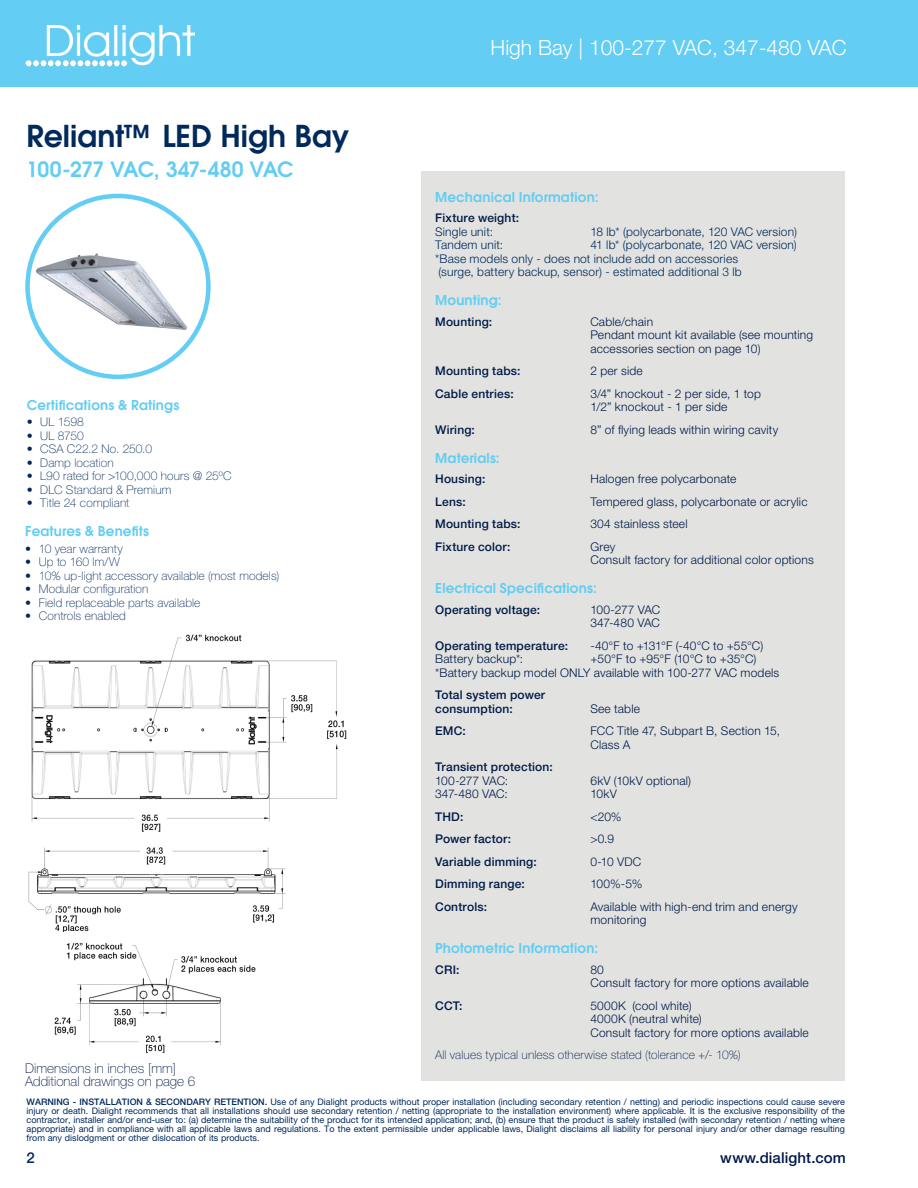
<style>
.page{position:relative;width:918px;height:1188px;background:#fff}
.page>*{position:absolute;margin:0;border:0;box-sizing:border-box;transform-origin:0 0}
.Page_Title{font:600 30px "ITC Avant Garde Std";color:#00295c}
.t1{font:300 21px "Helvetica Neue LT Std";color:#fff}
.Page_Title-2{font:600 21px "ITC Avant Garde Std";letter-spacing:-.035em;color:#63cdf3}
.t2{font:500 15px "Helvetica Neue LT Std";letter-spacing:.005em;color:#001948}
.t3{font:500 15px "Helvetica Neue LT Std";color:#00295c}
.Tech_Specs_Headline{font:600 13.5px "ITC Avant Garde Std";letter-spacing:.015em;color:#63cdf3}
.t4{font:100 13.5px "Helvetica Neue LT Std";color:#001948}
.Headline_2{font:600 13.5px "ITC Avant Garde Std";letter-spacing:.015em;color:#63cdf3}
.Tech_Specs_Copy{font:300 12px/13.5px "Helvetica Neue LT Std";letter-spacing:.015em;color:#001948}
.Tech_Specs_Copy-2{font:500 12px/13.5px "Helvetica Neue LT Std";letter-spacing:.015em;color:#001948}
.t5{font:100 12px "Helvetica Neue LT Std";letter-spacing:.01em;color:#00295c}
.Tech_Specs_Copy-3{font:300 12px/13.5px "Helvetica Neue LT Std";letter-spacing:.015em;color:#00295c}
.Tech_Specs_Copy-4{font:100 12px "Helvetica Neue LT Std";letter-spacing:.015em;color:#001948}
.Tech_Specs_Copy-5{font:300 12px "Helvetica Neue LT Std";letter-spacing:-.01em;color:#001948}
.Tech_Specs_Copy-6{font:300 12px/13.5px "Helvetica Neue LT Std";letter-spacing:-.015em;color:#001948}
.t6{font:9px/9px "Helvetica Neue LT Std";color:#00295c;text-align:justify}
.s1{font-weight:300;color:#00295c}
.s2{font-weight:300}
.s3{font-weight:500}
</style>
<div class="page">
<div style="left:0;top:0;width:918px;height:86px;background:#63cdf3"></div>
<img style="left:25px;top:26px;width:169px;height:41px">
<img style="left:25px;top:215px;width:181px;height:140px">
<div style="left:25px;top:194px;width:186px;height:185px;border:4px solid #63cdf3;border-radius:50%"></div>
<img style="left:31px;top:634px;width:316px;height:198px">
<img style="left:28px;top:847px;width:258px;height:85px">
<img style="left:54px;top:942px;width:202px;height:111px">
<div style="left:422px;top:171px;width:423px;height:909px;background:#e2e3e0"></div>
<p class="Page_Title" style="left:27px;top:117px;width:324px">Reliant™ LED High Bay</p>
<p class="Page_Title-2" style="left:27px;top:156px;width:269px">100-277 VAC, 347-480 VAC</p>
<p class="Headline_2" style="left:27px;top:396px;width:154px">Certifications &amp; Ratings</p>
<p class="t5" style="left:27px;top:415px;width:59px">• UL 1598</p>
<p class="t5" style="left:27px;top:429px;width:59px">• UL 8750</p>
<p class="t5" style="left:27px;top:442px;width:127px">• CSA C22.2 No. 250.0</p>
<p class="t5" style="left:27px;top:456px;width:89px">• Damp location</p>
<p class="t5" style="left:27px;top:469px;width:206px">• L90 rated for &gt;100,000 hours @ 25ºC</p>
<p class="t5" style="left:27px;top:483px;width:146px">• DLC Standard &amp; Premium</p>
<p class="t5" style="left:27px;top:496px;width:104px">• Title 24 compliant</p>
<p class="Headline_2" style="left:25px;top:523px;width:125px">Features &amp; Benefits</p>
<p class="t5" style="left:25px;top:542px;width:99px">• 10 year warranty</p>
<p class="t5" style="left:25px;top:555px;width:96px">• Up to 160 lm/W</p>
<p class="t5" style="left:25px;top:569px;width:256px">• 10% up-light accessory available (most models)</p>
<p class="t5" style="left:25px;top:582px;width:125px">• Modular configuration</p>
<p class="t5" style="left:25px;top:596px;width:177px">• Field replaceable parts available</p>
<p class="t5" style="left:25px;top:609px;width:102px">• Controls enabled</p>
<p class="t1" style="left:491px;top:35px;width:358px">High Bay | 100-277 VAC, 347-480 VAC</p>
<p class="t1" style="left:617px;top:35px;width:229px">High Bay | Corded Model</p>
<p class="Tech_Specs_Headline" style="left:435px;top:188px;width:165px">Mechanical Information:</p>
<p class="Tech_Specs_Copy-2" style="left:435px;top:211px;width:85px">Fixture weight:<br><span class="s1">Single unit:</span></p>
<p class="Tech_Specs_Copy-3" style="left:590px;top:224px;width:208px">18 lb* (polycarbonate, 120 VAC version)</p>
<p class="Tech_Specs_Copy-3" style="left:435px;top:238px;width:363px;text-indent:155px">41 lb* (polycarbonate, 120 VAC version) *Base models only - does not include add on accessories<br>(surge, battery backup, sensor) - estimated additional 3 lb</p>
<p class="Tech_Specs_Headline" style="left:435px;top:292px;width:68px">Mounting:</p>
<p class="Tech_Specs_Copy-2" style="left:435px;top:315px;width:59px">Mounting:</p>
<p class="Tech_Specs_Copy" style="left:590px;top:314px;width:224px">Cable/chain<br>Pendant mount kit available (see mounting accessories section on page 10)</p>
<p class="Tech_Specs_Copy-2" style="left:435px;top:364px;width:87px">Mounting tabs:</p>
<p class="Tech_Specs_Copy" style="left:590px;top:364px;width:54px">2 per side</p>
<p class="Tech_Specs_Copy-2" style="left:435px;top:387px;width:80px">Cable entries:</p>
<p class="Tech_Specs_Copy" style="left:590px;top:386px;width:172px">3/4” knockout - 2 per side, 1 top<br>1/2” knockout - 1 per side</p>
<p class="Tech_Specs_Copy-2" style="left:435px;top:423px;width:41px">Wiring:</p>
<p class="Tech_Specs_Copy" style="left:590px;top:422px;width:190px">8” of flying leads within wiring cavity</p>
<p class="Tech_Specs_Headline" style="left:435px;top:449px;width:66px">Materials:</p>
<p class="Tech_Specs_Copy-2" style="left:435px;top:472px;width:52px">Housing:</p>
<p class="Tech_Specs_Copy" style="left:590px;top:472px;width:147px">Halogen free polycarbonate</p>
<p class="Tech_Specs_Copy-2" style="left:435px;top:495px;width:32px">Lens:</p>
<p class="Tech_Specs_Copy" style="left:590px;top:494px;width:219px">Tempered glass, polycarbonate or acrylic</p>
<p class="Tech_Specs_Copy-2" style="left:435px;top:517px;width:87px">Mounting tabs:</p>
<p class="Tech_Specs_Copy" style="left:590px;top:517px;width:99px">304 stainless steel</p>
<p class="Tech_Specs_Copy-2" style="left:435px;top:540px;width:77px">Fixture color:</p>
<p class="Tech_Specs_Copy" style="left:590px;top:539px;width:225px">Grey<br>Consult factory for additional color options</p>
<p class="Tech_Specs_Headline" style="left:435px;top:580px;width:163px">Electrical Specifications:</p>
<p class="Tech_Specs_Copy-2" style="left:435px;top:603px;width:106px">Operating voltage:</p>
<p class="Tech_Specs_Copy-6" style="left:590px;top:602px;width:71px">100-277 VAC<br>347-480 VAC</p>
<p class="Tech_Specs_Copy-2" style="left:435px;top:639px;width:135px">Operating temperature:</p>
<p class="Tech_Specs_Copy-5" style="left:590px;top:638px;width:174px">-40°F to +131°F (-40°C to +55°C)</p>
<p class="Tech_Specs_Copy" style="left:435px;top:652px;width:90px">Battery backup*:</p>
<p class="Tech_Specs_Copy-3" style="left:435px;top:238px;width:70px">Tandem unit:</p>
<p class="Tech_Specs_Copy" style="left:435px;top:652px;width:346px;text-indent:155px">+50°F to +95°F (10°C to +35°C) *Battery backup model ONLY available with 100-277 VAC models</p>
<p class="Tech_Specs_Copy-2" style="left:435px;top:688px;width:111px">Total system power consumption:</p>
<p class="Tech_Specs_Copy" style="left:590px;top:701px;width:51px">See table</p>
<p class="Tech_Specs_Copy-2" style="left:435px;top:724px;width:32px">EMC:</p>
<p class="Tech_Specs_Copy" style="left:590px;top:724px;width:191px">FCC Title 47, Subpart B, Section 15,<br>Class A</p>
<p class="Tech_Specs_Copy-2" style="left:435px;top:760px;width:119px">Transient protection:<br><span class="s2">100-277 VAC:</span></p>
<p class="Tech_Specs_Copy" style="left:590px;top:773px;width:102px">6kV (10kV optional)</p>
<p class="Tech_Specs_Copy" style="left:435px;top:787px;width:74px">347-480 VAC:</p>
<p class="Tech_Specs_Copy" style="left:590px;top:787px;width:28px">10kV</p>
<p class="Tech_Specs_Copy-2" style="left:435px;top:810px;width:30px">THD:</p>
<p class="Tech_Specs_Copy" style="left:590px;top:809px;width:33px">&lt;20%</p>
<p class="Tech_Specs_Copy-2" style="left:435px;top:832px;width:77px">Power factor:</p>
<p class="Tech_Specs_Copy" style="left:590px;top:832px;width:25px">&gt;0.9</p>
<p class="Tech_Specs_Copy-2" style="left:435px;top:855px;width:103px">Variable dimming:</p>
<p class="Tech_Specs_Copy" style="left:590px;top:854px;width:52px">0-10 VDC</p>
<p class="Tech_Specs_Copy-2" style="left:435px;top:877px;width:91px">Dimming range:</p>
<p class="Tech_Specs_Copy" style="left:590px;top:877px;width:54px">100%-5%</p>
<p class="Tech_Specs_Copy-2" style="left:435px;top:900px;width:53px">Controls:</p>
<p class="Tech_Specs_Copy" style="left:590px;top:899px;width:209px">Available with high-end trim and energy monitoring</p>
<p class="Tech_Specs_Headline" style="left:435px;top:940px;width:165px">Photometric Information:</p>
<p class="Tech_Specs_Copy-2" style="left:435px;top:963px;width:26px">CRI:</p>
<p class="Tech_Specs_Copy" style="left:590px;top:962px;width:220px">80<br>Consult factory for more options available</p>
<p class="Tech_Specs_Copy-2" style="left:435px;top:999px;width:29px">CCT:</p>
<p class="Tech_Specs_Copy" style="left:590px;top:998px;width:220px">5000K (cool white)<br>4000K (neutral white)<br>Consult factory for more options available</p>
<p class="Tech_Specs_Copy-4" style="left:435px;top:1048px;width:307px">All values typical unless otherwise stated (tolerance +/- 10%)</p>
<p class="t4" style="left:25px;top:1060px;width:152px">Dimensions in inches [mm]</p>
<p class="t4" style="left:25px;top:1074px;width:172px">Additional drawings on page 6</p>
<p class="t6" style="left:27px;top:1097px;width:820px"><span class="s3">WARNING - INSTALLATION &amp; SECONDARY RETENTION.</span> Use of any Dialight products without proper installation (including secondary retention / netting) and periodic inspections could cause severe injury or death. Dialight recommends that all installations should use secondary retention / netting (appropriate to the installation environment) where applicable. It is the exclusive responsibility of the contractor, installer and/or end-user to: (a) determine the suitability of the product for its intended application; and, (b) ensure that the product is safely installed (with secondary retention / netting where appropriate) and in compliance with all applicable laws and regulations. To the extent permissible under applicable laws, Dialight disclaims all liability for personal injury and/or other damage resulting from any dislodgment or other dislocation of its products.</p>
<p class="t3" style="left:27px;top:1149px;width:10px">2</p>
<p class="t2" style="left:720px;top:1149px;width:127px">www.dialight.com</p>
</div>
